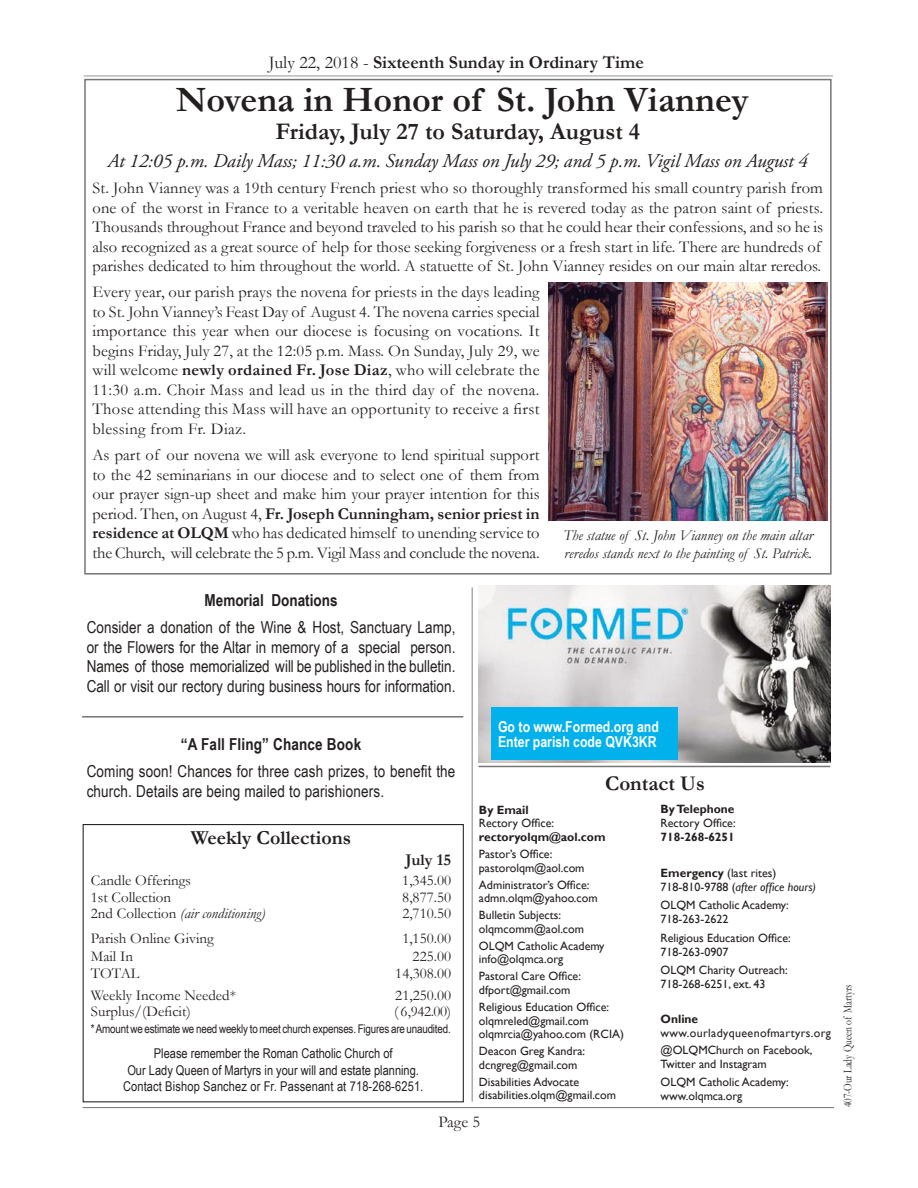
<style>
.page{position:relative;width:918px;height:1188px;background:#fff}
.page>*{position:absolute;margin:0;border:0;box-sizing:border-box;transform-origin:0 0}
.t1{font:700 36px "Garamond";color:#241f1f}
.t2{font:700 24px "Garamond";color:#241f1f}
.t3{font:700 21px "Garamond";color:#241f1f}
.t4{font:700 19.95px "Garamond";color:#241f1f}
.t5{font:italic 19.5px "Adobe Garamond Pro";letter-spacing:-.01em;color:#241f1f}
.t6{font:700 18px "Garamond";color:#241f1f}
.t7{font:16.5px/19.5px "Garamond";color:#241f1f;text-align:justify}
.t8{font:16.5px/19.8px "Arial Narrow";letter-spacing:.01em;color:#241f1f;text-align:justify}
.t9{font:700 16.5px "Arial Narrow";letter-spacing:.005em;color:#241f1f}
.t10{font:700 16.5px "Garamond";color:#241f1f}
.t11{font:15px "Garamond";color:#241f1f}
.t12{font:italic 15px/18px "Garamond";color:#241f1f}
.t13{font:700 15px/15px "Arial Narrow";color:#fff}
.t14{font:13.5px/16.2px "Arial Narrow";color:#241f1f;text-align:center}
.t15{font:12px/17.1px "Gill Sans";color:#241f1f}
.t16{font:700 12px/17.1px "Gill Sans";color:#241f1f}
.t17{font:12px "Arial Narrow";letter-spacing:-.015em;color:#241f1f}
.t18{font:12px/17.5px "Gill Sans";letter-spacing:.03em;color:#241f1f}
.t19{font:12px "Garamond";color:#241f1f;scale:.8 1}
.s1{font-weight:400}
.s2{font-weight:700}
.s3{font-style:normal}
.s4{font-style:inherit}
.s5{font-style:italic}
</style>
<div class="page">
<hr style="left:84px;top:76px;width:749px;height:1px;background:#969698">
<div style="left:83px;top:824px;width:381px;height:278px;border:1px solid #241f1f"></div>
<div style="left:84px;top:79px;width:748px;height:496px;border:2px solid #777576"></div>
<img style="left:549px;top:283px;width:279px;height:238px">
<img style="left:478px;top:586px;width:353px;height:177px">
<div style="left:491px;top:707px;width:187px;height:53px;background:#00b1eb"></div>
<hr style="left:83px;top:1107px;width:751px;height:1px;background:#838182">
<hr style="left:472px;top:588px;width:1px;height:514px;background:#838182">
<hr style="left:82px;top:716px;width:381px;height:2px;background:#777576">
<hr style="left:478px;top:766px;width:352px;height:1px;background:#777576">
<p class="t6" style="left:269px;top:50px;width:376px"><span class="s1">July 22, 2018 -</span> Sixteenth Sunday in Ordinary Time</p>
<h1 class="t1" style="left:176px;top:75px;width:575px">Novena in Honor of St. John Vianney</h1>
<h2 class="t2" style="left:276px;top:116px;width:366px">Friday, July 27 to Saturday, August 4</h2>
<p class="t5" style="left:108px;top:149px;width:702px">At 12:05 p.m. Daily Mass; 11:30 a.m. Sunday Mass on July 29; and 5 p.m. Vigil Mass on August 4</p>
<p class="t7" style="left:92px;top:178px;width:732px;text-align:left">St. John Vianney was a 19th century French priest who so thoroughly transformed his small country parish from one of the worst in France to a veritable heaven on earth that he is revered today as the patron saint of priests.<br>Thousands throughout France and beyond traveled to his parish so that he could hear their confessions, and so he is also recognized as a great source of help for those seeking forgiveness or a fresh start in life. There are hundreds of parishes dedicated to him throughout the world. A statuette of St. John Vianney resides on our main altar reredos.</p>
<p class="t7" style="left:92px;top:282px;width:449px">Every year, our parish prays the novena for priests in the days leading to St. John Vianney’s Feast Day of August 4. The novena carries special importance this year when our diocese is focusing on vocations. It begins Friday, July 27, at the 12:05 p.m. Mass. On Sunday, July 29, we will welcome <span class="s2">newly ordained Fr. Jose Diaz</span>, who will celebrate the 11:30 a.m. Choir Mass and lead us in the third day of the novena.<br>Those attending this Mass will have an opportunity to receive a first blessing from Fr. Diaz.</p>
<p class="t7" style="left:92px;top:445px;width:449px">As part of our novena we will ask everyone to lend spiritual support to the 42 seminarians in our diocese and to select one of them from our prayer sign-up sheet and make him your prayer intention for this period. Then, on August 4, <span class="s2">Fr. Joseph Cunningham, senior priest in residence at OLQM</span> who has dedicated himself to unending service to the Church, will celebrate the 5 p.m. Vigil Mass and conclude the novena.</p>
<p class="t12" style="left:563px;top:526px;width:251px">The statue of St. John Vianney on the main altar reredos stands next to the painting of St. Patrick.</p>
<p class="t9" style="left:205px;top:588px;width:135px">Memorial Donations</p>
<p class="t8" style="left:87px;top:617px;width:370px">Consider a donation of the Wine &amp; Host, Sanctuary Lamp, or the Flowers for the Altar in memory of a special person.<br>Names of those memorialized will be published in the bulletin.<br>Call or visit our rectory during business hours for information.</p>
<p class="t9" style="left:181px;top:732px;width:182px">“A Fall Fling” Chance Book</p>
<p class="t8" style="left:87px;top:761px;width:370px">Coming soon! Chances for three cash prizes, to benefit the church. Details are being mailed to parishioners.</p>
<p class="t4" style="left:191px;top:824px;width:162px">Weekly Collections</p>
<p class="t10" style="left:406px;top:848px;width:47px">July 15</p>
<p class="t11" style="left:91px;top:870px;width:102px">Candle Offerings</p>
<p class="t11" style="left:402px;top:870px;width:50px">1,345.00</p>
<p class="t11" style="left:91px;top:887px;width:82px">1st Collection</p>
<p class="t11" style="left:402px;top:887px;width:50px">8,877.50</p>
<p class="t12" style="left:91px;top:904px;width:176px"><span class="s3">2nd Collection</span> (air conditioning)</p>
<p class="t11" style="left:402px;top:904px;width:50px">2,710.50</p>
<p class="t11" style="left:91px;top:928px;width:124px">Parish Online Giving</p>
<p class="t11" style="left:402px;top:928px;width:50px">1,150.00</p>
<p class="t11" style="left:91px;top:946px;width:44px">Mail In</p>
<p class="t11" style="left:413px;top:946px;width:40px">225.00</p>
<p class="t11" style="left:91px;top:963px;width:50px">TOTAL</p>
<p class="t11" style="left:395px;top:963px;width:57px">14,308.00</p>
<p class="t11" style="left:91px;top:985px;width:147px">Weekly Income Needed*</p>
<p class="t11" style="left:395px;top:985px;width:57px">21,250.00</p>
<p class="t11" style="left:91px;top:1001px;width:101px">Surplus/(Deficit)</p>
<p class="t11" style="left:394px;top:1001px;width:59px">( 6,942.00)</p>
<p class="t17" style="left:91px;top:1020px;width:361px">* Amount we estimate we need weekly to meet church expenses. Figures are unaudited.</p>
<p class="t14" style="left:123px;top:1045px;width:302px">Please remember the Roman Catholic Church of<br>Our Lady Queen of Martyrs in your will and estate planning.<br>Contact Bishop Sanchez or Fr. Passenant at 718-268-6251.</p>
<p class="t13" style="left:498px;top:718px;width:162px">Go to www.Formed.org and<br>Enter parish code QVK3KR</p>
<p class="t3" style="left:605px;top:769px;width:101px">Contact Us</p>
<p class="t16" style="left:479px;top:802px;width:51px">By Email</p>
<p class="t15" style="left:479px;top:815px;width:77px">Rectory Office:</p>
<p class="t16" style="left:479px;top:829px;width:128px">rectoryolqm@aol.com<br><span class="s1">Pastor’s Office</span><span class="s1">:</span></p>
<p class="t15" style="left:479px;top:859px;width:112px">pastorolqm@aol.com<br>Administrator’s Office:</p>
<p class="t15" style="left:479px;top:890px;width:120px">admn.olqm@yahoo.com<br>Bulletin Subjects:</p>
<p class="t15" style="left:479px;top:920px;width:127px">olqmcomm@aol.com<br>OLQM Catholic Academy</p>
<p class="t15" style="left:479px;top:951px;width:104px">info@olqmca.org<br>Pastoral Care Office:</p>
<p class="t15" style="left:479px;top:982px;width:132px">dfport@gmail.com<br>Religious Education Office<span class="s4">:</span></p>
<p class="t15" style="left:479px;top:1014px;width:146px;line-height:13.5px">olqmreled@gmail.com olqmrcia@yahoo.com (RCIA)</p>
<p class="t15" style="left:479px;top:1045px;width:108px;line-height:13.5px">Deacon Greg Kandra: dcngreg@gmail.com</p>
<p class="t15" style="left:479px;top:1075px;width:139px;line-height:13.5px">Disabilities Advocate disabilities.olqm@gmail.com</p>
<p class="t16" style="left:661px;top:801px;width:75px">By Telephone</p>
<p class="t15" style="left:661px;top:814px;width:77px">Rectory Office:</p>
<p class="t16" style="left:661px;top:829px;width:76px">718-268-6251</p>
<p class="t15" style="left:661px;top:866px;width:157px;line-height:14px"><span class="s2">Emergency</span> (last rites)<br>718-810-9788 (<span class="s5">after office hours)</span></p>
<p class="t15" style="left:661px;top:898px;width:130px;line-height:14px">OLQM Catholic Academy:<br>718-263-2622</p>
<p class="t15" style="left:661px;top:931px;width:132px;line-height:14px">Religious Education Office:<br>718-263-0907</p>
<p class="t15" style="left:661px;top:964px;width:129px;line-height:14px">OLQM Charity Outreach:<br>718-268-6251, ext. 43</p>
<p class="t16" style="left:661px;top:1010px;width:39px">Online</p>
<p class="t18" style="left:661px;top:1024px;width:172px">www.ourladyqueenofmartyrs.org @OLQMChurch on Facebook,</p>
<p class="t15" style="left:661px;top:1056px;width:130px;line-height:17.5px">Twitter and Instagram<br>OLQM Catholic Academy:</p>
<p class="t15" style="left:661px;top:1087px;width:83px">www.olqmca.org</p>
<p class="t7" style="left:438px;top:1111px;width:43px">Page 5</p>
<p class="t19" style="left:840px;top:1107px;width:155px;rotate:-90deg">407-Our Lady Queen of Martyrs</p>
</div>
